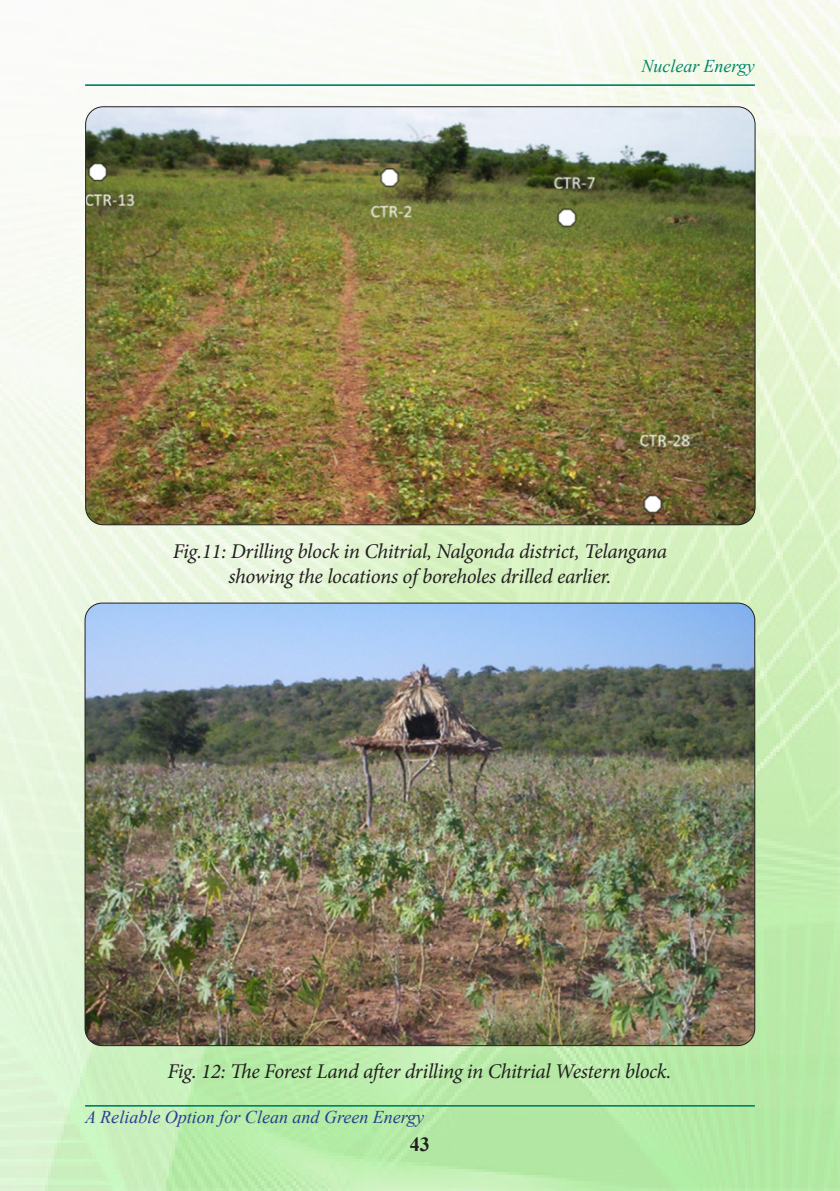
<style>
.page{position:relative;width:840px;height:1191px;background:#fff}
.page>*{position:absolute;margin:0;border:0;box-sizing:border-box;transform-origin:0 0}
.t1{font:italic 21px "Minion Pro";letter-spacing:-.02em;color:#231f20}
.t2{font:700 20px "Times New Roman";color:#231f20}
.t3{font:italic 18px "Times New Roman";color:#253f8e}
.t4{font:italic 18px "Times New Roman";color:#008768}
</style>
<div class="page">
<img style="left:0;top:0;width:839px;height:1191px">
<hr style="left:85px;top:84px;width:669px;height:1px;background:#008768">
<hr style="left:85px;top:85px;width:669px;height:1px;background:#008768">
<hr style="left:85px;top:1105px;width:669px;height:1px;background:#008768">
<img style="left:85px;top:603px;width:669px;height:442px">
<img style="left:86px;top:107px;width:668px;height:418px">
<p class="t4" style="left:641px;top:54px;width:115px">Nuclear Energy</p>
<p class="t1" style="left:173px;top:536px;width:496px">Fig.11: Drilling block in Chitrial, Nalgonda district, Telangana</p>
<p class="t1" style="left:228px;top:562px;width:384px">showing the locations of boreholes drilled earlier.</p>
<p class="t1" style="left:167px;top:1057px;width:505px">Fig. 12: The Forest Land after drilling in Chitrial Western block.</p>
<p class="t3" style="left:85px;top:1104px;width:340px">A Reliable Option for Clean and Green Energy</p>
<p class="t2" style="left:410px;top:1129px;width:21px">43</p>
</div>
